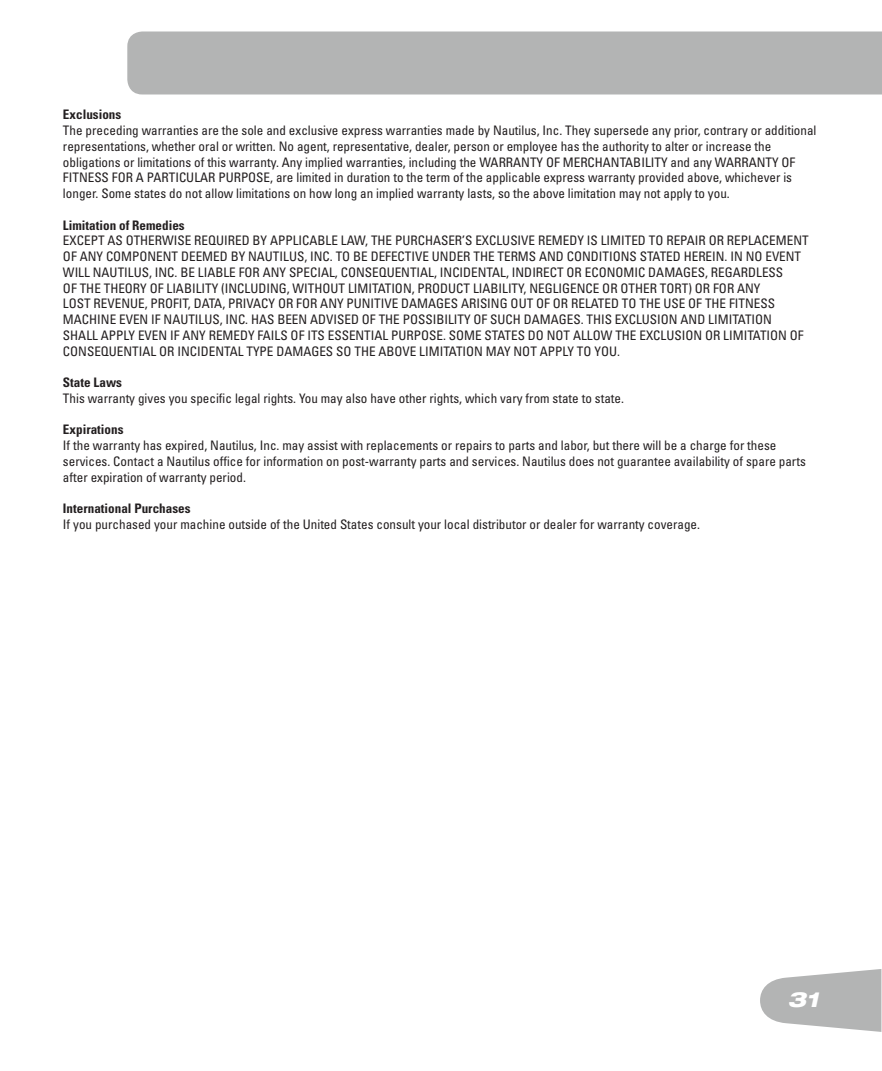
<style>
.page{position:relative;width:882px;height:1071px;background:#fff}
.page>*{position:absolute;margin:0;border:0;box-sizing:border-box;transform-origin:0 0}
.t1{font:italic 800 expanded 21px "Helvetica Neue";color:#fff}
.t2{font:condensed 13.12px/15.8px "Univers";color:#231f20}
.t3{font:700 condensed 13.12px "Univers";color:#231f20}
</style>
<div class="page">
<div style="left:127px;top:32px;width:755px;height:62px;background:#b3b4b4"></div>
<svg style="left:760px;top:969px;width:121px;height:63px"></svg>
<p class="t3" style="left:63px;top:107px;width:60px">Exclusions</p>
<p class="t2" style="left:63px;top:122px;width:755px">The preceding warranties are the sole and exclusive express warranties made by Nautilus, Inc. They supersede any prior, contrary or additional representations, whether oral or written. No agent, representative, dealer, person or employee has the authority to alter or increase the obligations or limitations of this warranty. Any implied warranties, including the WARRANTY OF MERCHANTABILITY and any WARRANTY OF FITNESS FOR A PARTICULAR PURPOSE, are limited in duration to the term of the applicable express warranty provided above, whichever is longer. Some states do not allow limitations on how long an implied warranty lasts, so the above limitation may not apply to you.</p>
<p class="t3" style="left:63px;top:217px;width:123px">Limitation of Remedies</p>
<p class="t2" style="left:63px;top:233px;width:747px">EXCEPT AS OTHERWISE REQUIRED BY APPLICABLE LAW, THE PURCHASER’S EXCLUSIVE REMEDY IS LIMITED TO REPAIR OR REPLACEMENT OF ANY COMPONENT DEEMED BY NAUTILUS, INC. TO BE DEFECTIVE UNDER THE TERMS AND CONDITIONS STATED HEREIN. IN NO EVENT WILL NAUTILUS, INC. BE LIABLE FOR ANY SPECIAL, CONSEQUENTIAL, INCIDENTAL, INDIRECT OR ECONOMIC DAMAGES, REGARDLESS<br>OF THE THEORY OF LIABILITY (INCLUDING, WITHOUT LIMITATION, PRODUCT LIABILITY, NEGLIGENCE OR OTHER TORT) OR FOR ANY<br>LOST REVENUE, PROFIT, DATA, PRIVACY OR FOR ANY PUNITIVE DAMAGES ARISING OUT OF OR RELATED TO THE USE OF THE FITNESS MACHINE EVEN IF NAUTILUS, INC. HAS BEEN ADVISED OF THE POSSIBILITY OF SUCH DAMAGES. THIS EXCLUSION AND LIMITATION SHALL APPLY EVEN IF ANY REMEDY FAILS OF ITS ESSENTIAL PURPOSE. SOME STATES DO NOT ALLOW THE EXCLUSION OR LIMITATION OF CONSEQUENTIAL OR INCIDENTAL TYPE DAMAGES SO THE ABOVE LIMITATION MAY NOT APPLY TO YOU.</p>
<p class="t3" style="left:63px;top:374px;width:61px">State Laws</p>
<p class="t2" style="left:63px;top:390px;width:563px">This warranty gives you specific legal rights. You may also have other rights, which vary from state to state.</p>
<p class="t3" style="left:63px;top:422px;width:62px">Expirations</p>
<p class="t2" style="left:63px;top:437px;width:744px">If the warranty has expired, Nautilus, Inc. may assist with replacements or repairs to parts and labor, but there will be a charge for these services. Contact a Nautilus office for information on post-warranty parts and services. Nautilus does not guarantee availability of spare parts after expiration of warranty period.</p>
<p class="t3" style="left:63px;top:500px;width:129px">International Purchases</p>
<p class="t2" style="left:63px;top:516px;width:639px">If you purchased your machine outside of the United States consult your local distributor or dealer for warranty coverage.</p>
<h1 class="t1" style="left:788px;top:986px;width:33px">31</h1>
</div>
